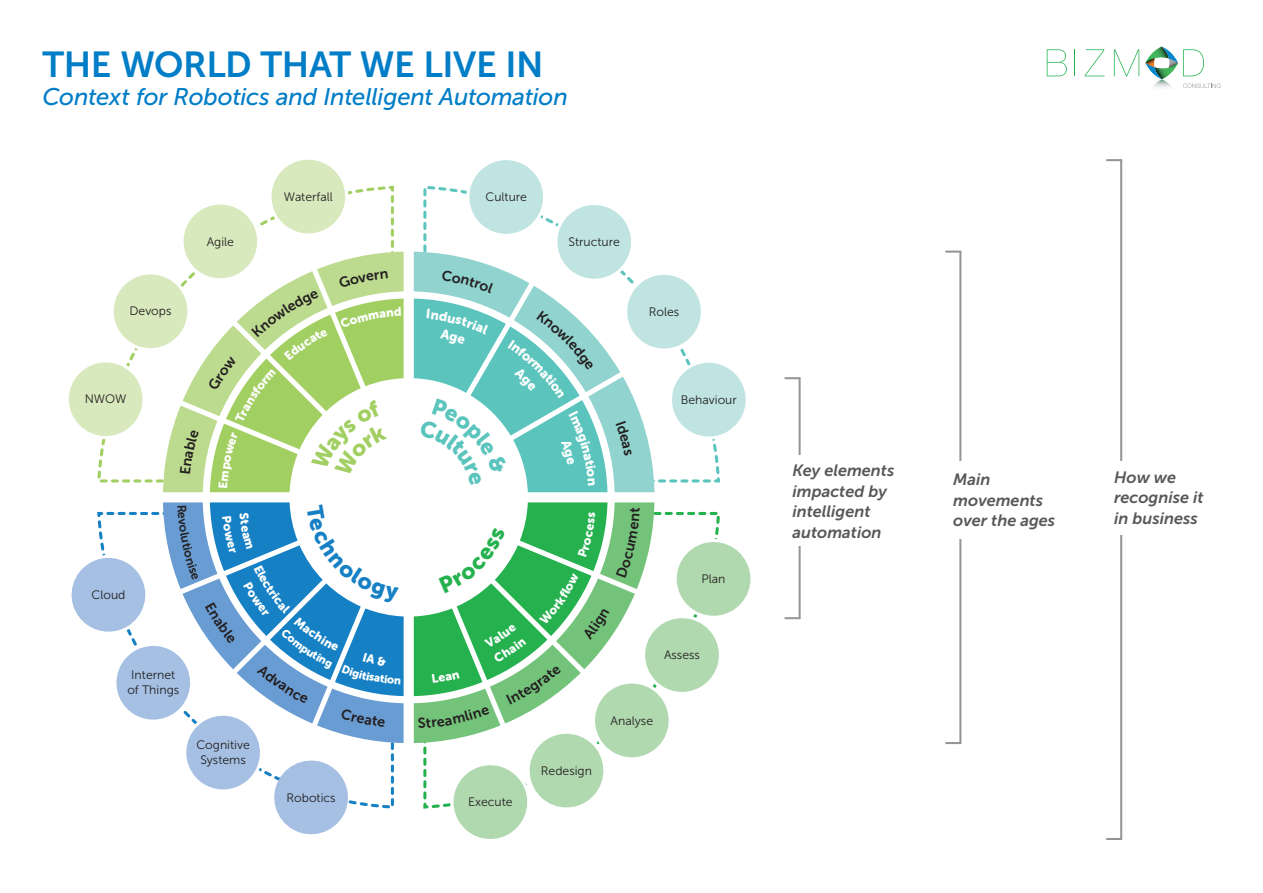
<style>
.page{position:relative;width:1263px;height:893px;background:#fff}
.page>*{position:absolute;margin:0;border:0;box-sizing:border-box;transform-origin:0 0}
.t1{font:36px "Museo Sans 700";letter-spacing:-.01em;color:#007dc7}
.t2{font:italic 24px "Museo Sans 500";letter-spacing:-.01em;color:#007dc7}
.t3{font:italic 16.35px/20.4px "Museo Sans 700";color:#57585a}
.t4{font:12.3px/15.3px "Museo Sans 300";color:#231f20;text-align:center}
</style>
<div class="page">
<svg style="left:1047px;top:49px;width:20px;height:27px"></svg>
<svg style="left:1074px;top:49px;width:1px;height:27px"></svg>
<svg style="left:1085px;top:49px;width:19px;height:27px"></svg>
<svg style="left:1114px;top:49px;width:25px;height:27px"></svg>
<svg style="left:1145px;top:47px;width:75px;height:41px"></svg>
<hr style="left:798px;top:378px;width:3px;height:240px;background:#939598">
<svg style="left:785px;top:617px;width:15px;height:2px"></svg>
<svg style="left:785px;top:377px;width:15px;height:2px"></svg>
<div style="left:785px;top:455px;width:121px;height:91px;background:#fff"></div>
<hr style="left:959px;top:252px;width:2px;height:491px;background:#939598">
<svg style="left:946px;top:742px;width:14px;height:2px"></svg>
<svg style="left:946px;top:251px;width:14px;height:2px"></svg>
<div style="left:946px;top:462px;width:121px;height:77px;background:#fff"></div>
<hr style="left:1120px;top:160px;width:2px;height:679px;background:#939598">
<svg style="left:1107px;top:838px;width:14px;height:2px"></svg>
<svg style="left:1107px;top:159px;width:14px;height:2px"></svg>
<div style="left:1107px;top:462px;width:121px;height:73px;background:#fff"></div>
<svg style="left:414px;top:502px;width:337px;height:337px"></svg>
<svg style="left:69px;top:159px;width:335px;height:333px"></svg>
<svg style="left:414px;top:160px;width:332px;height:332px"></svg>
<svg style="left:71px;top:502px;width:333px;height:333px"></svg>
<p class="t1" style="left:43px;top:44px;width:503px">THE WORLD THAT WE LIVE IN</p>
<p class="t2" style="left:43px;top:84px;width:527px">Context for Robotics and Intelligent Automation</p>
<p class="t4" style="left:130px;top:304px;width:44px">Devops</p>
<p class="t4" style="left:85px;top:392px;width:43px">NWOW</p>
<p class="t4" style="left:207px;top:234px;width:29px">Agile</p>
<p class="t4" style="left:284px;top:189px;width:51px">Waterfall</p>
<p class="t4" style="left:91px;top:587px;width:35px">Cloud</p>
<p class="t4" style="left:127px;top:667px;width:53px">Internet of Things</p>
<p class="t4" style="left:196px;top:737px;width:55px">Cognitive<br>Systems</p>
<p class="t4" style="left:286px;top:790px;width:51px">Robotics</p>
<p class="t4" style="left:485px;top:189px;width:43px">Culture</p>
<p class="t4" style="left:568px;top:234px;width:53px">Structure</p>
<p class="t4" style="left:649px;top:304px;width:32px">Roles</p>
<p class="t4" style="left:681px;top:392px;width:57px">Behaviour</p>
<p class="t4" style="left:468px;top:794px;width:46px">Execute</p>
<p class="t4" style="left:701px;top:571px;width:25px">Plan</p>
<p class="t4" style="left:664px;top:647px;width:37px">Assess</p>
<p class="t4" style="left:541px;top:763px;width:53px">Redesign</p>
<p class="t4" style="left:611px;top:713px;width:44px">Analyse</p>
<p class="t3" style="left:792px;top:460px;width:103px">Key elements impacted by intelligent automation</p>
<p class="t3" style="left:953px;top:469px;width:104px">Main movements over the ages</p>
<p class="t3" style="left:1114px;top:467px;width:91px">How we recognise it in business</p>
</div>
